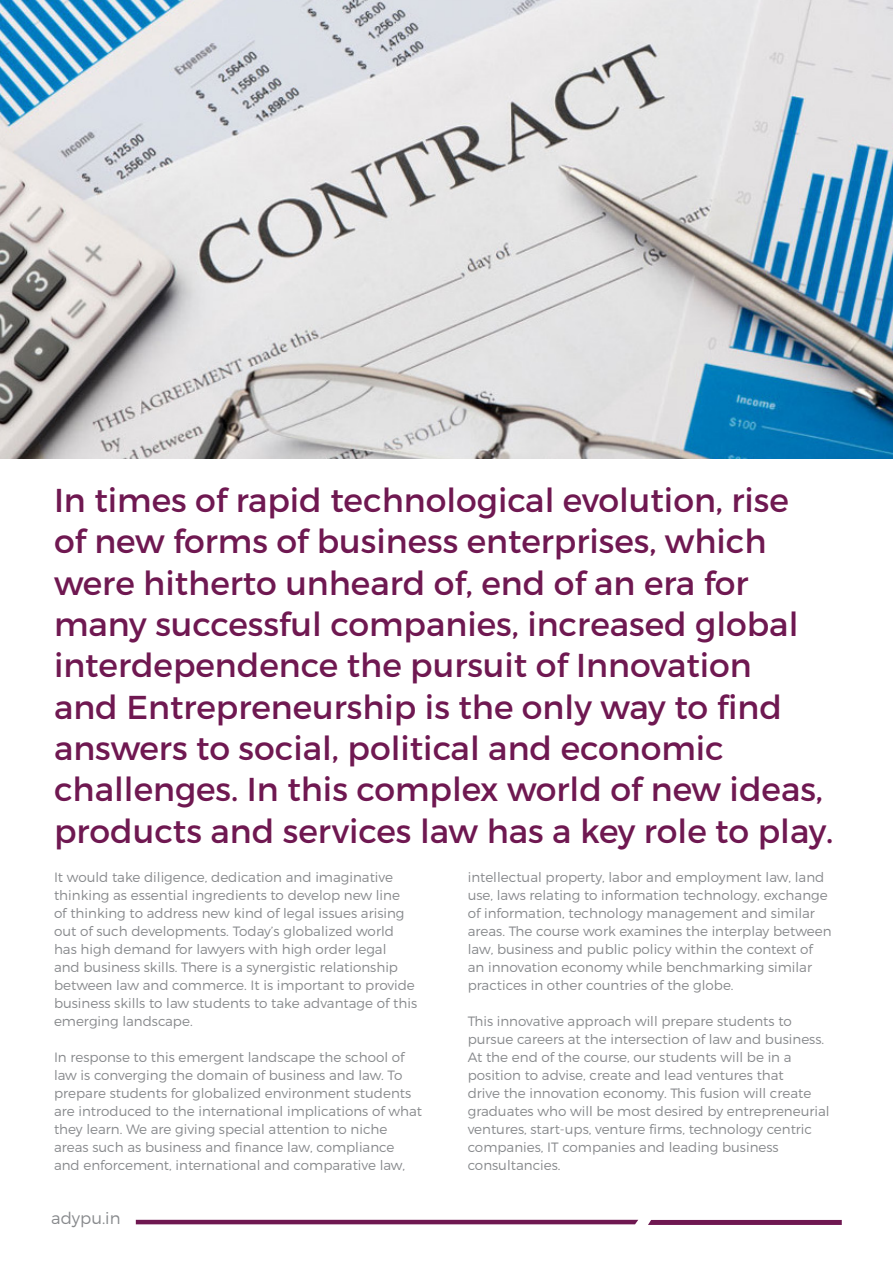
<style>
.page{position:relative;width:893px;height:1263px;background:#fff}
.page>*{position:absolute;margin:0;border:0;box-sizing:border-box;transform-origin:0 0}
.t1{font:33px/41.4px "Montserrat";color:#6f1851}
.t2{font:300 16.5px "Montserrat";color:#87898c}
.t3{font:300 13.5px/18px "Montserrat";color:#87898c}
</style>
<div class="page">
<hr style="left:136px;top:1220px;width:502px;height:4px;background:#6f1851">
<svg style="left:648px;top:1220px;width:194px;height:5px"></svg>
<img style="left:0;top:0;width:893px;height:458px">
<p class="t1" style="left:54px;top:482px;width:781px">In times of rapid technological evolution, rise<br>of new forms of business enterprises, which were hitherto unheard of, end of an era for many successful companies, increased global interdependence the pursuit of Innovation<br>and Entrepreneurship is the only way to find answers to social, political and economic challenges. In this complex world of new ideas, products and services law has a key role to play.</p>
<p class="t3" style="left:468px;top:869px;width:365px">intellectual property, labor and employment law, land use, laws relating to information technology, exchange of information, technology management and similar areas. The course work examines the interplay between law, business and public policy within the context of an innovation economy while benchmarking similar practices in other countries of the globe.</p>
<p class="t3" style="left:468px;top:1013px;width:363px">This innovative approach will prepare students to pursue careers at the intersection of law and business.<br>At the end of the course, our students will be in a position to advise, create and lead ventures that<br>drive the innovation economy. This fusion will create graduates who will be most desired by entrepreneurial ventures, start-ups, venture firms, technology centric companies, IT companies and leading business consultancies.</p>
<p class="t3" style="left:54px;top:869px;width:365px">It would take diligence, dedication and imaginative thinking as essential ingredients to develop new line<br>of thinking to address new kind of legal issues arising out of such developments. Today’s globalized world has high demand for lawyers with high order legal<br>and business skills. There is a synergistic relationship between law and commerce. It is important to provide business skills to law students to take advantage of this emerging landscape.</p>
<p class="t3" style="left:54px;top:1049px;width:370px">In response to this emergent landscape the school of law is converging the domain of business and law. To prepare students for globalized environment students are introduced to the international implications of what they learn. We are giving special attention to niche areas such as business and finance law, compliance and enforcement, international and comparative law,</p>
<p class="t2" style="left:51px;top:1212px;width:71px">adypu.in</p>
</div>
